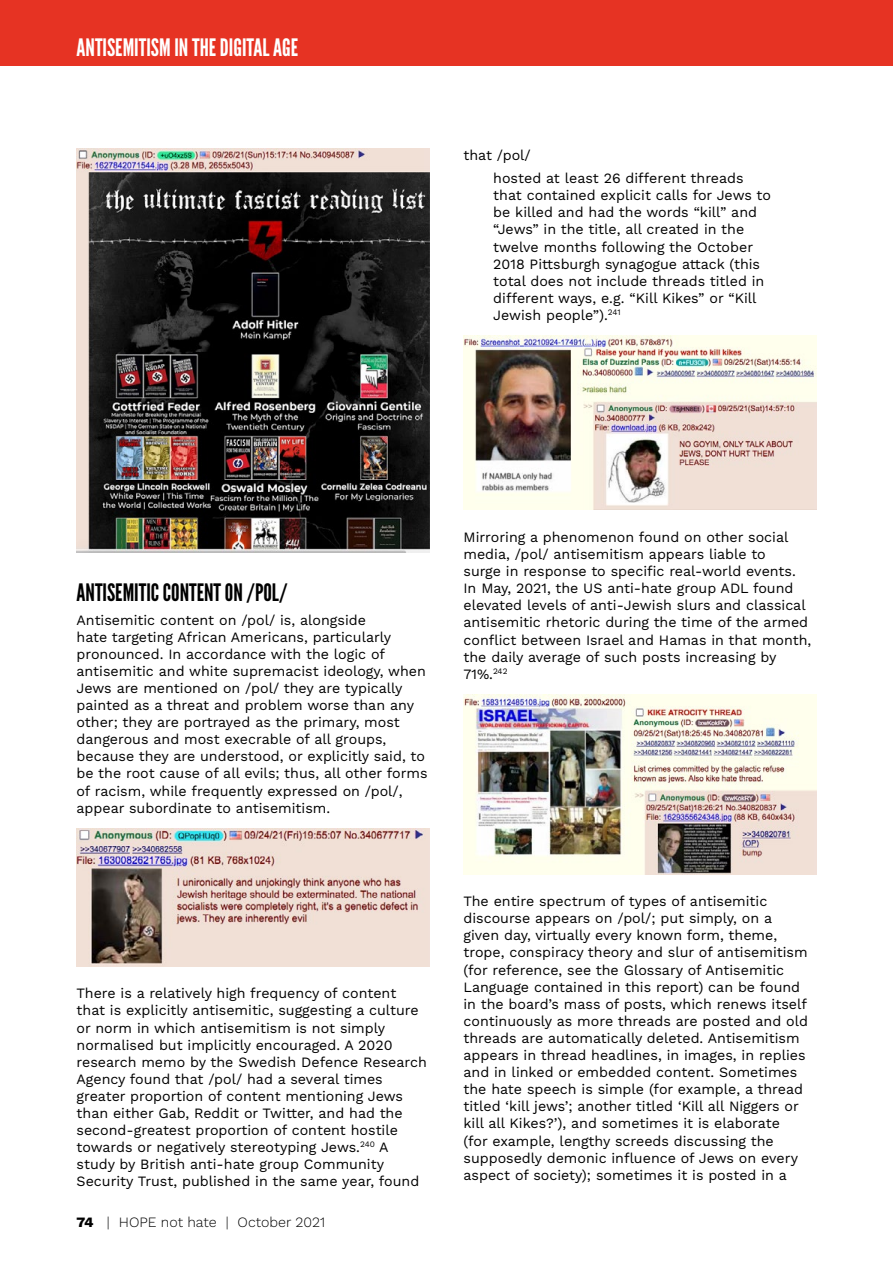
<style>
.page{position:relative;width:893px;height:1263px;background:#fff}
.page>*{position:absolute;margin:0;border:0;box-sizing:border-box;transform-origin:0 0}
.t1{font:24px "League Gothic";color:#fff}
.t2{font:24px "League Gothic";color:#000}
.t3{font:14.25px/17.1px "Work Sans";color:#000}
.t4{font:300 14.25px "Work Sans";color:#000}
.s1{font-weight:800}
</style>
<div class="page">
<div style="left:0;top:0;width:893px;height:66px;background:#e63323"></div>
<img style="left:77px;top:149px;width:352px;height:403px">
<img style="left:77px;top:828px;width:352px;height:138px">
<img style="left:463px;top:336px;width:353px;height:174px">
<img style="left:463px;top:694px;width:353px;height:180px">
<h1 class="t1" style="left:77px;top:33px;width:223px">ANTISEMITISM IN THE DIGITAL AGE</h1>
<p class="t3" style="left:493px;top:142px;width:252px;line-height:23.5px;text-indent:-30px">that /pol/<br>hosted at least 26 different threads</p>
<p class="t3" style="left:493px;top:186px;width:279px">that contained explicit calls for Jews to be killed and had the words “kill” and “Jews” in the title, all created in the twelve months following the October 2018 Pittsburgh synagogue attack (this total does not include threads titled in different ways, e.g. “Kill Kikes” or “Kill Jewish people”).<sup>241</sup></p>
<h1 class="t2" style="left:77px;top:578px;width:212px">ANTISEMITIC CONTENT ON /POL/</h1>
<p class="t3" style="left:77px;top:610px;width:353px">Antisemitic content on /pol/ is, alongside<br>hate targeting African Americans, particularly pronounced. In accordance with the logic of antisemitic and white supremacist ideology, when Jews are mentioned on /pol/ they are typically painted as a threat and problem worse than any other; they are portrayed as the primary, most dangerous and most execrable of all groups, because they are understood, or explicitly said, to be the root cause of all evils; thus, all other forms of racism, while frequently expressed on /pol/, appear subordinate to antisemitism.</p>
<p class="t3" style="left:77px;top:984px;width:352px">There is a relatively high frequency of content that is explicitly antisemitic, suggesting a culture or norm in which antisemitism is not simply normalised but implicitly encouraged. A 2020 research memo by the Swedish Defence Research Agency found that /pol/ had a several times greater proportion of content mentioning Jews than either Gab, Reddit or Twitter, and had the second-greatest proportion of content hostile towards or negatively stereotyping Jews.<sup>240</sup> A study by British anti-hate group Community Security Trust, published in the same year, found</p>
<p class="t4" style="left:77px;top:1212px;width:250px"><span class="s1">74</span> | HOPE not hate | October 2021</p>
<p class="t3" style="left:463px;top:528px;width:349px">Mirroring a phenomenon found on other social media, /pol/ antisemitism appears liable to<br>surge in response to specific real-world events.<br>In May, 2021, the US anti-hate group ADL found elevated levels of anti-Jewish slurs and classical antisemitic rhetoric during the time of the armed conflict between Israel and Hamas in that month, the daily average of such posts increasing by 71%.<sup>242</sup></p>
<p class="t3" style="left:463px;top:892px;width:346px">The entire spectrum of types of antisemitic discourse appears on /pol/; put simply, on a given day, virtually every known form, theme, trope, conspiracy theory and slur of antisemitism (for reference, see the Glossary of Antisemitic Language contained in this report) can be found in the board’s mass of posts, which renews itself continuously as more threads are posted and old threads are automatically deleted. Antisemitism appears in thread headlines, in images, in replies and in linked or embedded content. Sometimes the hate speech is simple (for example, a thread titled ‘kill jews’; another titled ‘Kill all Niggers or kill all Kikes?’), and sometimes it is elaborate<br>(for example, lengthy screeds discussing the supposedly demonic influence of Jews on every aspect of society); sometimes it is posted in a</p>
</div>
